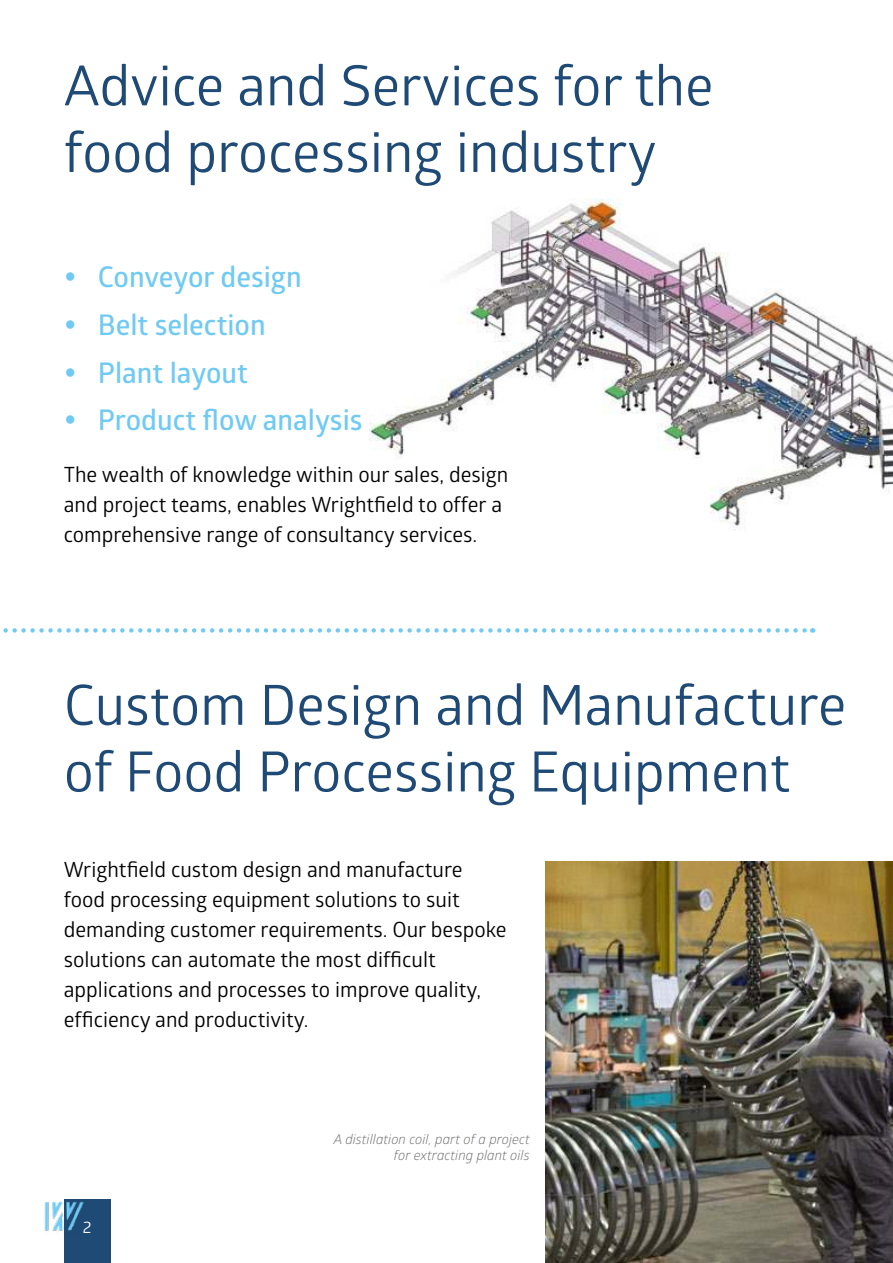
<style>
.page{position:relative;width:893px;height:1263px;background:#fff}
.page>*{position:absolute;margin:0;border:0;box-sizing:border-box;transform-origin:0 0}
.t1{font:55.5px/66.6px "Glober";color:#1e4a75}
.t2{font:600 28.5px/47.7px "Glober";color:#70caf3}
.t3{font:21px/30px "Glober";color:#000}
.t4{font:16.5px "Glober";color:#fff}
.t5{font:italic 13.5px/16.2px "Glober";color:#6f6f6e;text-align:right}
</style>
<div class="page">
<img style="left:370px;top:198px;width:523px;height:332px">
<img style="left:546px;top:861px;width:347px;height:402px">
<svg style="left:3px;top:628px;width:810px;height:5px"></svg>
<div style="left:64px;top:1199px;width:47px;height:64px;background:#1e4a75"></div>
<img style="left:44px;top:1201px;width:40px;height:30px">
<h1 class="t1" style="left:64px;top:57px;width:651px">Advice and Services for the food processing industry</h1>
<h2 class="t2" style="left:98px;top:256px;width:266px">Conveyor design<br>Belt selection<br>Plant layout<br>Product flow analysis</h2>
<p class="t3" style="left:64px;top:461px;width:446px">The wealth of knowledge within our sales, design and project teams, enables Wrightfield to offer a comprehensive range of consultancy services.</p>
<h1 class="t1" style="left:64px;top:676px;width:784px">Custom Design and Manufacture of Food Processing Equipment</h1>
<p class="t3" style="left:64px;top:856px;width:444px">Wrightfield custom design and manufacture food processing equipment solutions to suit demanding customer requirements. Our bespoke solutions can automate the most difficult applications and processes to improve quality, efficiency and productivity.</p>
<p class="t4" style="left:83px;top:1219px;width:10px">2</p>
<p class="t5" style="left:334px;top:1133px;width:198px">A distillation coil, part of a project for extracting plant oils</p>
</div>
